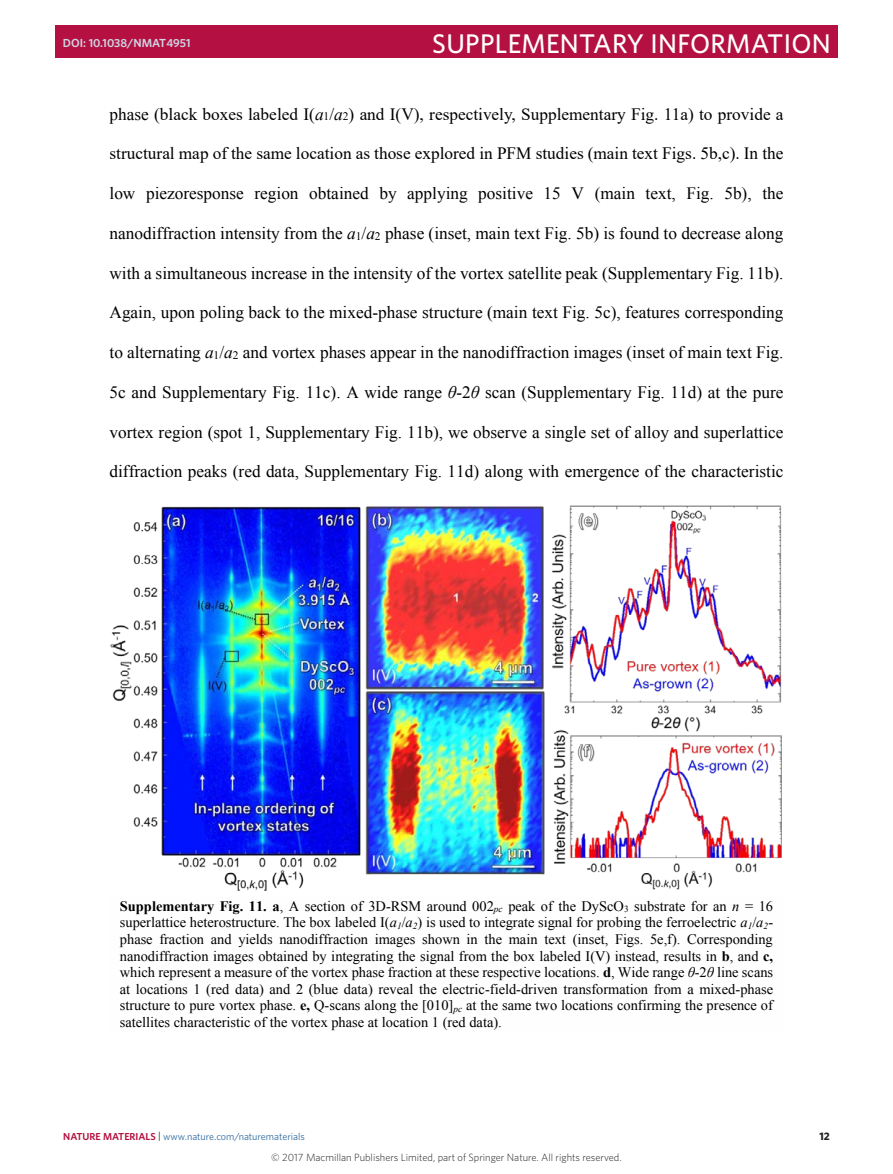
<style>
.page{position:relative;width:893px;height:1174px;background:#fff}
.page>*{position:absolute;margin:0;border:0;box-sizing:border-box;transform-origin:0 0}
.t1{font:500 27px "Whitney";letter-spacing:.01em;color:#fff}
.t2{font:17.25px "Times New Roman";color:#000}
.t3{font:14.4px/16.5px "Times New Roman";color:#000;text-align:justify}
.t4{font:600 11.7px "Whitney";color:#cfd4e4}
.t5{font:700 10.8px "Whitney";color:#231f20}
.t6{font:300 10.5px "Whitney";color:#231f20}
.t7{font:10.2px "Whitney";color:#316a9f}
.s1{font-style:italic}
.s2{font-size:11.55px}
.s3{font-weight:700}
.s4{font-weight:600;color:#b41142}
.s5{color:#231f20}
</style>
<div class="page">
<div style="left:56px;top:25px;width:782px;height:33px;background:#b41142"></div>
<img style="left:110px;top:505px;width:672px;height:385px">
<p class="t4" style="left:63px;top:35px;width:129px">DOI: 10.1038/NMAT4951</p>
<h1 class="t1" style="left:432px;top:25px;width:400px">SUPPLEMENTARY INFORMATION</h1>
<p class="t2" style="left:109px;top:102px;width:676px">phase (black boxes labeled I(<span class="s1">a</span><span class="s2">1</span>/<span class="s1">a</span><span class="s2">2</span>) and I(V), respectively, Supplementary Fig. 11a) to provide a</p>
<p class="t2" style="left:110px;top:141px;width:675px">structural map of the same location as those explored in PFM studies (main text Figs. 5b,c). In the</p>
<p class="t2" style="left:110px;top:182px;width:675px">low piezoresponse region obtained by applying positive 15 V (main text, Fig. 5b), the</p>
<p class="t2" style="left:110px;top:221px;width:675px">nanodiffraction intensity from the <span class="s1">a</span><span class="s2">1</span>/<span class="s1">a</span><span class="s2">2</span> phase (inset, main text Fig. 5b) is found to decrease along</p>
<p class="t2" style="left:110px;top:261px;width:675px">with a simultaneous increase in the intensity of the vortex satellite peak (Supplementary Fig. 11b).</p>
<p class="t2" style="left:110px;top:301px;width:675px">Again, upon poling back to the mixed-phase structure (main text Fig. 5c), features corresponding</p>
<p class="t2" style="left:110px;top:341px;width:675px">to alternating <span class="s1">a</span><span class="s2">1</span>/<span class="s1">a</span><span class="s2">2</span> and vortex phases appear in the nanodiffraction images (inset of main text Fig.</p>
<p class="t2" style="left:109px;top:380px;width:676px">5c and Supplementary Fig. 11c). A wide range <span class="s1">θ-</span>2<span class="s1">θ</span> scan (Supplementary Fig. 11d) at the pure</p>
<p class="t2" style="left:110px;top:420px;width:675px">vortex region (spot 1, Supplementary Fig. 11b), we observe a single set of alloy and superlattice</p>
<p class="t2" style="left:110px;top:460px;width:675px">diffraction peaks (red data, Supplementary Fig. 11d) along with emergence of the characteristic</p>
<p class="t3" style="left:120px;top:897px;width:655px"><span class="s3">Supplementary Fig. 11. a</span>, A section of 3D-RSM around 002<sub>pc</sub> peak of the DyScO<sub>3</sub> substrate for an <span class="s1">n</span> = 16 superlattice heterostructure. The box labeled I(<span class="s1">a</span><sub>1</sub>/<span class="s1">a</span><sub>2</sub>) is used to integrate signal for probing the ferroelectric <span class="s1">a</span><sub>1</sub>/<span class="s1">a</span><sub>2</sub>- phase fraction and yields nanodiffraction images shown in the main text (inset, Figs. 5e,f). Corresponding nanodiffraction images obtained by integrating the signal from the box labeled I(V) instead, results in <span class="s3">b</span>, and <span class="s3">c, </span>which represent a measure of the vortex phase fraction at these respective locations. <span class="s3">d</span>, Wide range <span class="s1">θ-</span>2<span class="s1">θ</span> line scans at locations 1 (red data) and 2 (blue data) reveal the electric-field-driven transformation from a mixed-phase structure to pure vortex phase. <span class="s3">e,</span> Q-scans along the [010]<sub>pc</sub> at the same two locations confirming the presence of satellites characteristic of the vortex phase at location 1 (red data).</p>
<p class="t7" style="left:63px;top:1129px;width:243px"><span class="s4">NATURE MATERIALS</span> <span class="s5">|</span> www.nature.com/naturematerials</p>
<p class="t5" style="left:819px;top:1128px;width:12px">12</p>
<p class="t6" style="left:271px;top:1150px;width:352px">© 2017 Macmillan Publishers Limited, part of Springer Nature. All rights reserved.</p>
</div>
